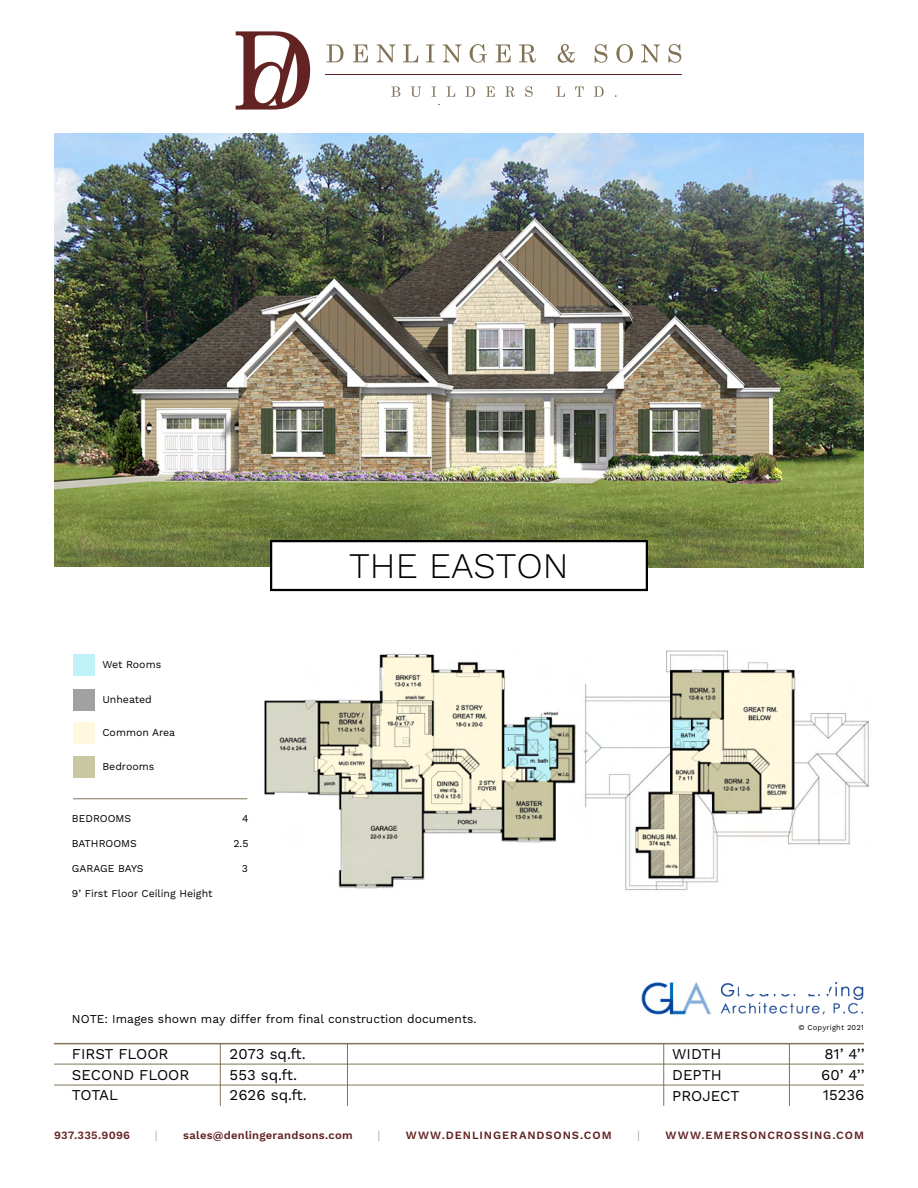
<style>
.page{position:relative;width:918px;height:1188px;background:#fff}
.page>*{position:absolute;margin:0;border:0;box-sizing:border-box;transform-origin:0 0}
.t1{font:300 36px "Work Sans";color:#000}
.t2{font:15px/20.7px "Work Sans";color:#000}
.t3{font:12px "Work Sans";color:#000}
.t4{font:600 11.25px "Work Sans";letter-spacing:.075em;color:#632323}
.t5{font:600 11.25px "Work Sans";letter-spacing:.02em;color:#632323}
.t6{font:600 11.25px "Work Sans";letter-spacing:.025em;color:#632323}
.t7{font:300 11.25px "Work Sans";color:#827357}
.t8{font:10.5px "Work Sans";color:#000}
.t9{font:7.5px "Work Sans";letter-spacing:.02em;color:#000}
</style>
<div class="page">
<img style="left:54px;top:133px;width:809px;height:434px">
<svg style="left:270px;top:540px;width:378px;height:51px"></svg>
<svg style="left:236px;top:31px;width:74px;height:79px"></svg>
<svg style="left:326px;top:44px;width:18px;height:18px"></svg>
<svg style="left:353px;top:44px;width:15px;height:18px"></svg>
<svg style="left:377px;top:44px;width:18px;height:18px"></svg>
<svg style="left:403px;top:44px;width:15px;height:18px"></svg>
<svg style="left:426px;top:44px;width:8px;height:18px"></svg>
<svg style="left:443px;top:44px;width:18px;height:18px"></svg>
<svg style="left:470px;top:44px;width:17px;height:19px"></svg>
<svg style="left:496px;top:44px;width:15px;height:18px"></svg>
<svg style="left:519px;top:44px;width:17px;height:19px"></svg>
<svg style="left:558px;top:44px;width:17px;height:19px"></svg>
<svg style="left:595px;top:44px;width:12px;height:19px"></svg>
<svg style="left:616px;top:44px;width:17px;height:19px"></svg>
<svg style="left:641px;top:44px;width:19px;height:18px"></svg>
<svg style="left:668px;top:44px;width:13px;height:19px"></svg>
<svg style="left:391px;top:87px;width:9px;height:10px"></svg>
<svg style="left:411px;top:87px;width:10px;height:10px"></svg>
<svg style="left:432px;top:87px;width:4px;height:10px"></svg>
<svg style="left:447px;top:87px;width:8px;height:10px"></svg>
<svg style="left:465px;top:87px;width:10px;height:10px"></svg>
<svg style="left:486px;top:87px;width:9px;height:10px"></svg>
<svg style="left:505px;top:87px;width:10px;height:10px"></svg>
<svg style="left:525px;top:86px;width:8px;height:11px"></svg>
<svg style="left:556px;top:87px;width:9px;height:10px"></svg>
<svg style="left:575px;top:87px;width:9px;height:10px"></svg>
<svg style="left:594px;top:87px;width:10px;height:10px"></svg>
<hr style="left:325px;top:75px;width:357px;height:1px;background:#632323">
<img style="left:720px;top:981px;width:144px;height:34px">
<img style="left:641px;top:982px;width:70px;height:33px">
<hr style="left:54px;top:1043px;width:810px;height:1px;background:#827357">
<hr style="left:54px;top:1064px;width:810px;height:1px;background:#827357">
<hr style="left:54px;top:1085px;width:810px;height:1px;background:#827357">
<div style="left:73px;top:654px;width:22px;height:22px;background:#bef1f8"></div>
<div style="left:73px;top:689px;width:22px;height:22px;background:#a1a1a1"></div>
<div style="left:73px;top:722px;width:22px;height:22px;background:#fff8df"></div>
<div style="left:73px;top:756px;width:22px;height:22px;background:#c9c6a2"></div>
<hr style="left:73px;top:798px;width:174px;height:1px;background:#827357">
<hr style="left:220px;top:1044px;width:1px;height:62px;background:#827357">
<hr style="left:347px;top:1044px;width:1px;height:62px;background:#827357">
<hr style="left:663px;top:1044px;width:1px;height:62px;background:#827357">
<hr style="left:789px;top:1044px;width:1px;height:62px;background:#827357">
<div style="left:739px;top:976px;width:89px;height:17px;background:#fff"></div>
<img style="left:264px;top:650px;width:605px;height:240px">
<p class="t8" style="left:102px;top:658px;width:60px">Wet Rooms</p>
<p class="t8" style="left:102px;top:693px;width:51px">Unheated</p>
<p class="t8" style="left:102px;top:726px;width:74px">Common Area</p>
<p class="t8" style="left:102px;top:761px;width:54px">Bedrooms</p>
<p class="t8" style="left:72px;top:812px;width:61px">BEDROOMS</p>
<p class="t8" style="left:72px;top:837px;width:67px">BATHROOMS</p>
<p class="t8" style="left:72px;top:862px;width:73px">GARAGE BAYS</p>
<p class="t8" style="left:72px;top:887px;width:142px">9’ First Floor Ceiling Height</p>
<p class="t8" style="left:242px;top:813px;width:8px">4</p>
<p class="t8" style="left:233px;top:838px;width:17px">2.5</p>
<p class="t8" style="left:242px;top:862px;width:8px">3</p>
<h1 class="t1" style="left:349px;top:544px;width:221px">THE EASTON</h1>
<p class="t3" style="left:72px;top:1012px;width:406px">NOTE: Images shown may differ from final construction documents.</p>
<p class="t9" style="left:799px;top:1023px;width:67px">© Copyright 2021</p>
<h2 class="t2" style="left:72px;top:1044px;width:119px">FIRST FLOOR<br>SECOND FLOOR<br>TOTAL</h2>
<h2 class="t2" style="left:230px;top:1044px;width:79px">2073 sq.ft.<br>553 sq.ft.<br>2626 sq.ft.</h2>
<h2 class="t2" style="left:821px;top:1044px;width:45px;text-align:justify">81’ 4’’ 60’ 4’’ 15236</h2>
<h2 class="t2" style="left:672px;top:1045px;width:69px">WIDTH<br>DEPTH<br>PROJECT</h2>
<p class="t6" style="left:54px;top:1128px;width:78px">937.335.9096</p>
<p class="t7" style="left:155px;top:1128px;width:4px">|</p>
<p class="t5" style="left:183px;top:1128px;width:171px">sales@denlingerandsons.com</p>
<p class="t7" style="left:378px;top:1128px;width:4px">|</p>
<p class="t4" style="left:406px;top:1128px;width:207px">WWW.DENLINGERANDSONS.COM</p>
<p class="t7" style="left:637px;top:1128px;width:4px">|</p>
<p class="t4" style="left:665px;top:1128px;width:200px">WWW.EMERSONCROSSING.COM</p>
</div>
